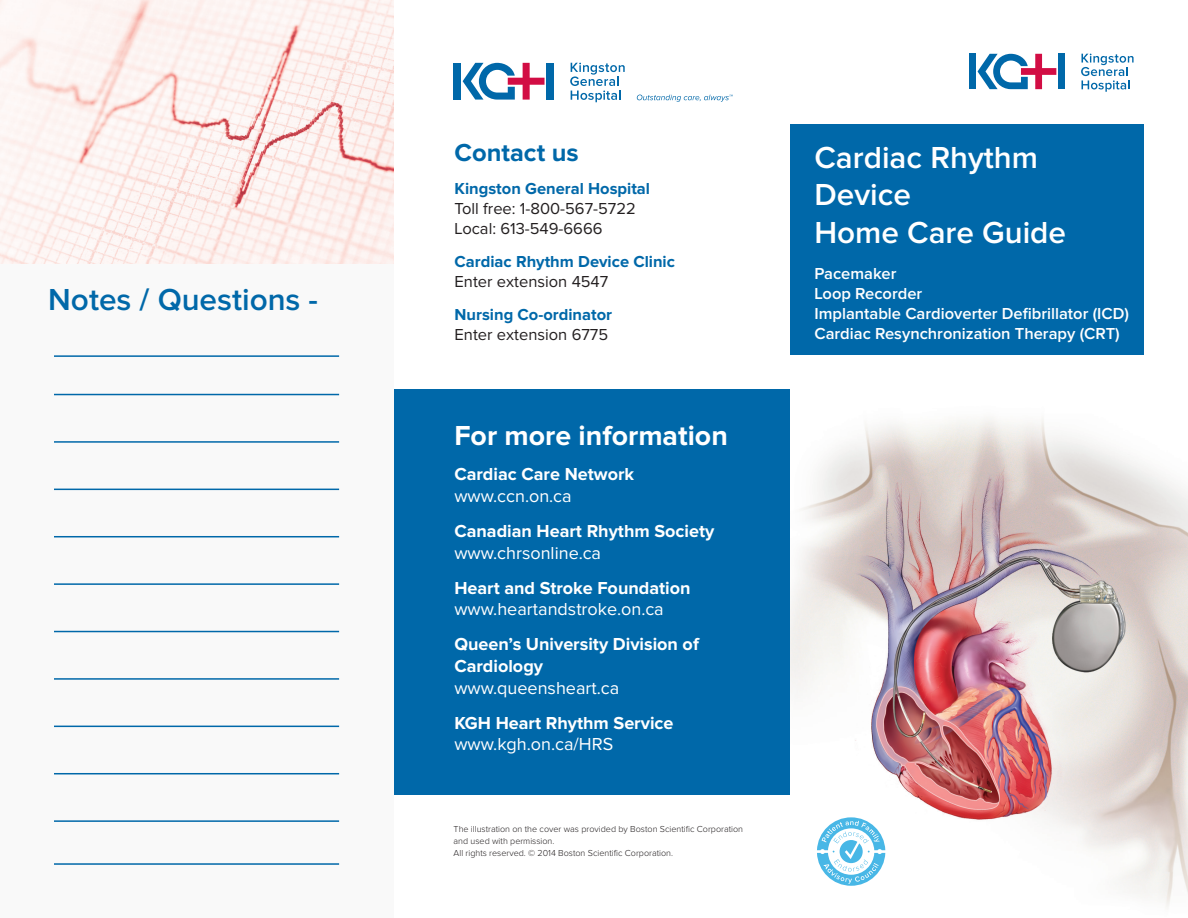
<style>
.page{position:relative;width:1188px;height:918px;background:#fff}
.page>*{position:absolute;margin:0;border:0;box-sizing:border-box;transform-origin:0 0}
.t1{font:600 31.5px/37.8px "Proxima Nova";color:#fff}
.t2{font:600 31.5px "Proxima Nova";color:#0068a9}
.t3{font:700 28.5px "Proxima Nova";color:#fff}
.t4{font:700 25.5px "Proxima Nova";color:#0068a9}
.t5{font:700 18px/21.6px "Proxima Nova";color:#fff}
.t6{font:18px "Proxima Nova";color:#fff}
.t7{font:600 16.5px/19.8px "Proxima Nova";color:#fff}
.t8{font:16.5px/19.8px "Proxima Nova";color:#231f20}
.t9{font:700 16.5px "Proxima Nova";color:#0068a9}
.t10{font:300 9px/12px "Proxima Nova";color:#231f20}
</style>
<div class="page">
<div style="left:393px;top:389px;width:397px;height:406px;background:#0068a9"></div>
<img style="left:791px;top:417px;width:397px;height:490px">
<div style="left:790px;top:125px;width:354px;height:230px;background:#0068a9"></div>
<svg style="left:1081px;top:54px;width:53px;height:38px"></svg>
<div style="left:969px;top:54px;width:7px;height:35px;background:#0068a9"></div>
<div style="left:1058px;top:54px;width:7px;height:35px;background:#0068a9"></div>
<svg style="left:978px;top:54px;width:78px;height:35px"></svg>
<svg style="left:570px;top:63px;width:55px;height:39px"></svg>
<svg style="left:637px;top:95px;width:96px;height:7px"></svg>
<div style="left:454px;top:63px;width:7px;height:37px;background:#0068a9"></div>
<div style="left:547px;top:63px;width:7px;height:37px;background:#0068a9"></div>
<svg style="left:463px;top:63px;width:82px;height:37px"></svg>
<div style="left:0;top:250px;width:394px;height:668px;background:#f9f9f9"></div>
<img style="left:0;top:0;width:394px;height:264px">
<hr style="left:54px;top:441px;width:285px;height:2px;background:#0068a9">
<hr style="left:54px;top:489px;width:285px;height:1px;background:#0068a9">
<hr style="left:54px;top:536px;width:285px;height:1px;background:#0068a9">
<hr style="left:54px;top:583px;width:285px;height:2px;background:#0068a9">
<hr style="left:54px;top:631px;width:285px;height:1px;background:#0068a9">
<hr style="left:54px;top:678px;width:285px;height:2px;background:#0068a9">
<hr style="left:54px;top:726px;width:285px;height:1px;background:#0068a9">
<hr style="left:54px;top:773px;width:285px;height:1px;background:#0068a9">
<hr style="left:54px;top:820px;width:285px;height:2px;background:#0068a9">
<hr style="left:54px;top:863px;width:285px;height:2px;background:#0068a9">
<hr style="left:54px;top:355px;width:285px;height:2px;background:#0068a9">
<hr style="left:54px;top:394px;width:285px;height:1px;background:#0068a9">
<svg style="left:817px;top:817px;width:68px;height:69px"></svg>
<h1 class="t2" style="left:48px;top:282px;width:271px">Notes / Questions -</h1>
<h3 class="t4" style="left:455px;top:138px;width:126px">Contact us</h3>
<h3 class="t9" style="left:455px;top:179px;width:197px">Kingston General Hospital</h3>
<h3 class="t8" style="left:455px;top:199px;width:183px">Toll free: 1-800-567-5722<br>Local: 613-549-6666</h3>
<h3 class="t9" style="left:455px;top:252px;width:222px">Cardiac Rhythm Device Clinic</h3>
<h3 class="t8" style="left:455px;top:272px;width:155px">Enter extension 4547</h3>
<h3 class="t9" style="left:455px;top:305px;width:159px">Nursing Co-ordinator</h3>
<h3 class="t8" style="left:455px;top:325px;width:155px">Enter extension 6775</h3>
<h2 class="t3" style="left:454px;top:419px;width:275px">For more information</h2>
<h3 class="t5" style="left:454px;top:464px;width:181px">Cardiac Care Network</h3>
<h3 class="t6" style="left:454px;top:486px;width:119px">www.ccn.on.ca</h3>
<h3 class="t5" style="left:454px;top:521px;width:262px">Canadian Heart Rhythm Society</h3>
<h3 class="t6" style="left:454px;top:543px;width:148px">www.chrsonline.ca</h3>
<h3 class="t5" style="left:454px;top:577px;width:238px">Heart and Stroke Foundation</h3>
<h3 class="t6" style="left:454px;top:599px;width:211px">www.heartandstroke.on.ca</h3>
<h3 class="t5" style="left:454px;top:634px;width:246px">Queen’s University Division of<br>Cardiology</h3>
<h3 class="t6" style="left:454px;top:678px;width:166px">www.queensheart.ca</h3>
<h3 class="t5" style="left:454px;top:712px;width:221px">KGH Heart Rhythm Service</h3>
<h3 class="t6" style="left:454px;top:734px;width:160px">www.kgh.on.ca/HRS</h3>
<p class="t10" style="left:454px;top:824px;width:291px">The illustration on the cover was provided by Boston Scientific Corporation and used with permission.<br>All rights reserved. © 2014 Boston Scientific Corporation.</p>
<h1 class="t1" style="left:814px;top:139px;width:253px">Cardiac Rhythm<br>Device<br>Home Care Guide</h1>
<h3 class="t7" style="left:814px;top:264px;width:316px">Pacemaker<br>Loop Recorder<br>Implantable Cardioverter Defibrillator (ICD)<br>Cardiac Resynchronization Therapy (CRT)</h3>
</div>
